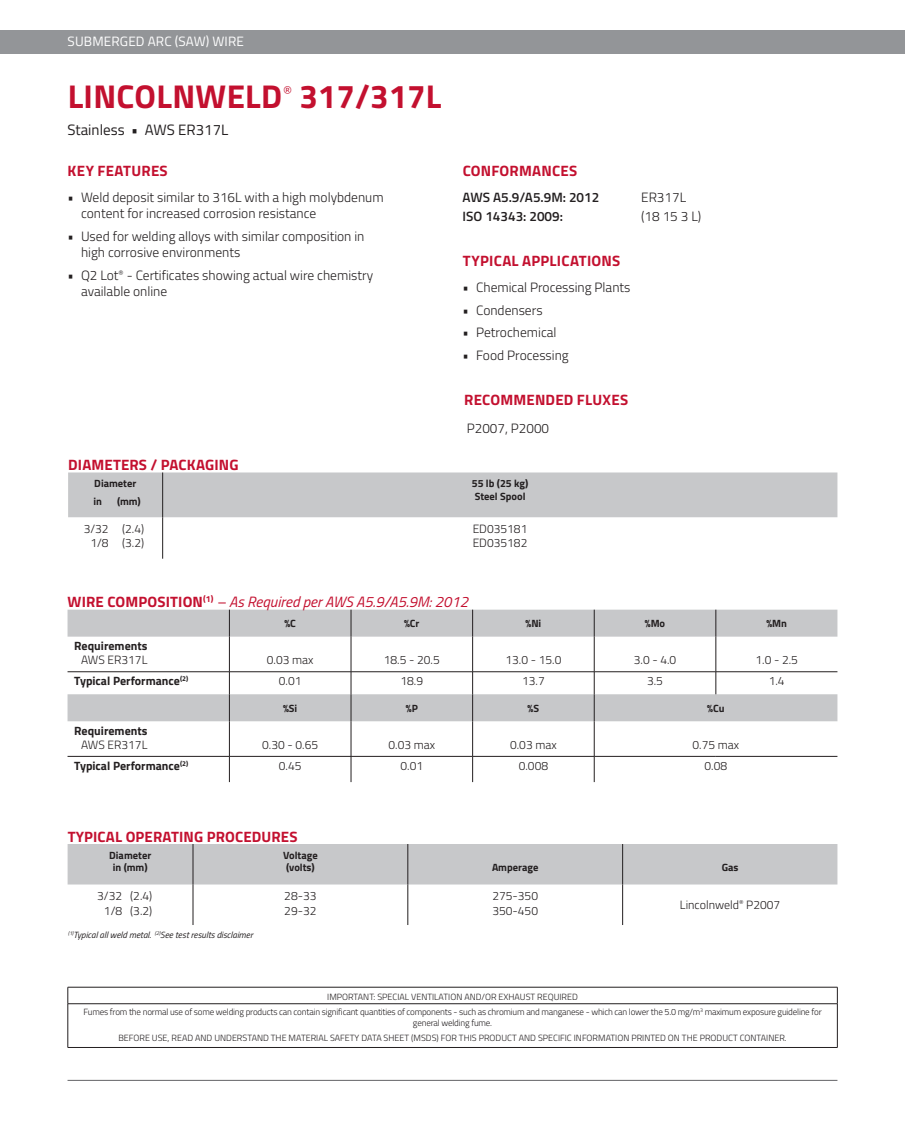
<style>
.page{position:relative;width:905px;height:1134px;background:#fff}
.page>*{position:absolute;margin:0;border:0;box-sizing:border-box;transform-origin:0 0}
.t1{font:700 33px "Titillium";letter-spacing:.01em;color:#c3102f}
.t2{font:700 15px "Titillium";letter-spacing:.01em;color:#c3102f}
.t3{font:italic 15px "Titillium";color:#c3102f}
.t4{font:15px "Titillium";color:#231f20}
.t5{font:300 13.95px "Titillium";color:#c3102f}
.t6{font:300 13.5px/16.2px "Titillium";color:#231f20}
.t7{font:600 13.5px "Titillium";color:#231f20}
.t8{font:13.5px "Titillium";letter-spacing:.01em;color:#fff}
.t9{font:300 12px/14.4px "Titillium";color:#231f20}
.t10{font:700 12px "Titillium";color:#231f20}
.t11{font:700 10.5px/12.6px "Titillium";color:#231f20}
.t12{font:300 9px/15.5px "Titillium";letter-spacing:-.02em;color:#231f20;text-align:center}
.t13{font:300 9px/14.5px "Titillium";color:#231f20;text-align:center}
.t14{font:italic 9px "Titillium";color:#231f20}
.s1{font-weight:700;font-style:normal}
</style>
<div class="page">
<hr style="left:68px;top:1080px;width:769px;height:1px;background:#636366">
<div style="left:0;top:30px;width:904px;height:24px;background:#939598"></div>
<svg style="left:68px;top:610px;width:769px;height:111px"></svg>
<svg style="left:229px;top:610px;width:1px;height:27px"></svg>
<svg style="left:351px;top:610px;width:1px;height:27px"></svg>
<svg style="left:472px;top:610px;width:1px;height:27px"></svg>
<svg style="left:594px;top:610px;width:1px;height:27px"></svg>
<svg style="left:715px;top:610px;width:1px;height:27px"></svg>
<hr style="left:229px;top:637px;width:1px;height:35px;background:#231f20">
<hr style="left:351px;top:637px;width:1px;height:35px;background:#231f20">
<hr style="left:472px;top:637px;width:1px;height:35px;background:#231f20">
<hr style="left:594px;top:637px;width:1px;height:35px;background:#231f20">
<hr style="left:715px;top:637px;width:1px;height:35px;background:#231f20">
<hr style="left:68px;top:672px;width:161px;height:1px;background:#231f20">
<hr style="left:229px;top:672px;width:122px;height:1px;background:#231f20">
<hr style="left:351px;top:672px;width:121px;height:1px;background:#231f20">
<hr style="left:472px;top:672px;width:122px;height:1px;background:#231f20">
<hr style="left:594px;top:672px;width:121px;height:1px;background:#231f20">
<hr style="left:715px;top:672px;width:122px;height:1px;background:#231f20">
<svg style="left:715px;top:672px;width:1px;height:22px"></svg>
<svg style="left:229px;top:672px;width:1px;height:49px"></svg>
<svg style="left:351px;top:672px;width:1px;height:49px"></svg>
<svg style="left:472px;top:672px;width:1px;height:49px"></svg>
<svg style="left:594px;top:672px;width:1px;height:49px"></svg>
<hr style="left:229px;top:721px;width:1px;height:35px;background:#231f20">
<hr style="left:351px;top:721px;width:1px;height:35px;background:#231f20">
<hr style="left:472px;top:721px;width:1px;height:35px;background:#231f20">
<hr style="left:594px;top:721px;width:1px;height:35px;background:#231f20">
<hr style="left:68px;top:756px;width:161px;height:1px;background:#231f20">
<hr style="left:229px;top:756px;width:122px;height:1px;background:#231f20">
<svg style="left:229px;top:756px;width:1px;height:26px"></svg>
<hr style="left:351px;top:756px;width:121px;height:1px;background:#231f20">
<svg style="left:351px;top:756px;width:1px;height:26px"></svg>
<hr style="left:472px;top:756px;width:122px;height:1px;background:#231f20">
<svg style="left:472px;top:756px;width:1px;height:26px"></svg>
<hr style="left:594px;top:756px;width:121px;height:1px;background:#231f20">
<svg style="left:594px;top:756px;width:1px;height:26px"></svg>
<hr style="left:715px;top:756px;width:122px;height:1px;background:#231f20">
<div style="left:68px;top:844px;width:769px;height:41px;background:#c7c8ca"></div>
<hr style="left:193px;top:844px;width:1px;height:41px;background:#231f20">
<hr style="left:407px;top:844px;width:1px;height:41px;background:#231f20">
<hr style="left:622px;top:844px;width:1px;height:41px;background:#231f20">
<hr style="left:193px;top:885px;width:1px;height:40px;background:#231f20">
<hr style="left:407px;top:885px;width:1px;height:40px;background:#231f20">
<hr style="left:622px;top:885px;width:1px;height:40px;background:#231f20">
<div style="left:68px;top:472px;width:769px;height:45px;background:#c7c8ca"></div>
<hr style="left:162px;top:517px;width:1px;height:42px;background:#231f20">
<hr style="left:68px;top:987px;width:769px;height:1px;background:#231f20">
<svg style="left:68px;top:987px;width:1px;height:16px"></svg>
<svg style="left:837px;top:987px;width:1px;height:17px"></svg>
<hr style="left:68px;top:1003px;width:769px;height:1px;background:#231f20">
<hr style="left:68px;top:1004px;width:1px;height:43px;background:#231f20">
<hr style="left:837px;top:1004px;width:1px;height:43px;background:#231f20">
<hr style="left:68px;top:1047px;width:769px;height:1px;background:#231f20">
<p class="t8" style="left:68px;top:32px;width:178px">SUBMERGED ARC (SAW) WIRE</p>
<h1 class="t1" style="left:68px;top:71px;width:216px">LINCOLNWELD</h1>
<p class="t5" style="left:283px;top:81px;width:11px">®</p>
<h1 class="t1" style="left:299px;top:71px;width:143px">317/317L</h1>
<p class="t4" style="left:68px;top:119px;width:162px">Stainless • AWS ER317L</p>
<p class="t2" style="left:68px;top:159px;width:102px">KEY FEATURES</p>
<p class="t6" style="left:81px;top:188px;width:304px;text-indent:-14px">• Weld deposit similar to 316L with a high molybdenum content for increased corrosion resistance</p>
<p class="t6" style="left:81px;top:227px;width:285px;text-indent:-14px">• Used for welding alloys with similar composition in high corrosive environments</p>
<p class="t6" style="left:81px;top:267px;width:294px;text-indent:-13px">• Q2 Lot<sup>®</sup> - Certificates showing actual wire chemistry available online</p>
<p class="t2" style="left:462px;top:159px;width:116px">CONFORMANCES</p>
<p class="t7" style="left:462px;top:187px;width:138px">AWS A5.9/A5.9M: 2012</p>
<p class="t6" style="left:641px;top:188px;width:46px">ER317L</p>
<p class="t7" style="left:462px;top:206px;width:102px">ISO 14343: 2009:</p>
<p class="t6" style="left:641px;top:208px;width:61px">(18 15 3 L)</p>
<p class="t2" style="left:462px;top:249px;width:159px">TYPICAL APPLICATIONS</p>
<p class="t6" style="left:462px;top:278px;width:169px">• Chemical Processing Plants</p>
<p class="t6" style="left:462px;top:301px;width:81px">• Condensers</p>
<p class="t6" style="left:462px;top:324px;width:95px">• Petrochemical</p>
<p class="t6" style="left:462px;top:347px;width:108px">• Food Processing</p>
<p class="t2" style="left:464px;top:389px;width:165px">RECOMMENDED FLUXES</p>
<p class="t6" style="left:467px;top:420px;width:84px">P2007, P2000</p>
<p class="t2" style="left:68px;top:454px;width:172px">DIAMETERS / PACKAGING</p>
<p class="t11" style="left:94px;top:477px;width:44px">Diameter</p>
<p class="t11" style="left:472px;top:477px;width:58px">55 lb (25 kg)<br>Steel Spool</p>
<p class="t11" style="left:93px;top:494px;width:10px">in</p>
<p class="t11" style="left:117px;top:494px;width:25px">(mm)</p>
<p class="t9" style="left:84px;top:521px;width:26px;text-align:center">3/32<br>1/8</p>
<p class="t9" style="left:122px;top:521px;width:23px">(2.4) (3.2)</p>
<p class="t9" style="left:472px;top:521px;width:56px">ED035181<br>ED035182</p>
<p class="t3" style="left:68px;top:591px;width:402px"><span class="s1">WIRE COMPOSITION</span><sup>(1)</sup> – As Required per AWS A5.9/A5.9M: 2012</p>
<p class="t11" style="left:284px;top:617px;width:13px">%C</p>
<p class="t11" style="left:404px;top:617px;width:17px">%Cr</p>
<p class="t11" style="left:525px;top:617px;width:17px">%Ni</p>
<p class="t11" style="left:644px;top:617px;width:22px">%Mo</p>
<p class="t11" style="left:766px;top:617px;width:22px">%Mn</p>
<p class="t10" style="left:74px;top:637px;width:75px">Requirements</p>
<p class="t9" style="left:81px;top:652px;width:68px">AWS ER317L</p>
<p class="t9" style="left:267px;top:652px;width:48px">0.03 max</p>
<p class="t9" style="left:384px;top:652px;width:57px">18.5 - 20.5</p>
<p class="t9" style="left:505px;top:652px;width:57px">13.0 - 15.0</p>
<p class="t9" style="left:633px;top:652px;width:44px">3.0 - 4.0</p>
<p class="t9" style="left:755px;top:652px;width:44px">1.0 - 2.5</p>
<p class="t10" style="left:74px;top:672px;width:115px">Typical Performance<sup>(2)</sup></p>
<p class="t9" style="left:279px;top:673px;width:24px">0.01</p>
<p class="t9" style="left:400px;top:673px;width:24px">18.9</p>
<p class="t9" style="left:522px;top:673px;width:24px">13.7</p>
<p class="t9" style="left:647px;top:673px;width:17px">3.5</p>
<p class="t9" style="left:768px;top:673px;width:17px">1.4</p>
<p class="t11" style="left:283px;top:701px;width:16px">%Si</p>
<p class="t11" style="left:406px;top:701px;width:14px">%P</p>
<p class="t11" style="left:527px;top:701px;width:13px">%S</p>
<p class="t11" style="left:707px;top:701px;width:19px">%Cu</p>
<p class="t10" style="left:74px;top:721px;width:75px">Requirements</p>
<p class="t9" style="left:81px;top:737px;width:68px">AWS ER317L</p>
<p class="t9" style="left:262px;top:737px;width:57px">0.30 - 0.65</p>
<p class="t9" style="left:388px;top:737px;width:48px">0.03 max</p>
<p class="t9" style="left:510px;top:737px;width:48px">0.03 max</p>
<p class="t9" style="left:692px;top:737px;width:48px">0.75 max</p>
<p class="t10" style="left:74px;top:756px;width:115px">Typical Performance<sup>(2)</sup></p>
<p class="t9" style="left:279px;top:758px;width:24px">0.45</p>
<p class="t9" style="left:400px;top:758px;width:24px">0.01</p>
<p class="t9" style="left:518px;top:758px;width:31px">0.008</p>
<p class="t9" style="left:704px;top:758px;width:24px">0.08</p>
<p class="t2" style="left:68px;top:825px;width:231px">TYPICAL OPERATING PROCEDURES</p>
<p class="t11" style="left:109px;top:848px;width:44px;text-align:center">Diameter in (mm)</p>
<p class="t11" style="left:283px;top:848px;width:36px">Voltage (volts)</p>
<p class="t11" style="left:492px;top:861px;width:48px">Amperage</p>
<p class="t11" style="left:721px;top:861px;width:18px">Gas</p>
<p class="t9" style="left:97px;top:888px;width:26px;text-align:center">3/32<br>1/8</p>
<p class="t9" style="left:130px;top:888px;width:23px">(2.4) (3.2)</p>
<p class="t9" style="left:284px;top:888px;width:34px">28-33<br>29-32</p>
<p class="t9" style="left:492px;top:888px;width:47px">275-350<br>350-450</p>
<p class="t9" style="left:680px;top:897px;width:102px">Lincolnweld<sup>®</sup> P2007</p>
<p class="t14" style="left:68px;top:929px;width:186px"><sup>(1)</sup>Typical all weld metal. <sup>(2)</sup>See test results disclaimer</p>
<p class="t12" style="left:83px;top:989px;width:739px">IMPORTANT: SPECIAL VENTILATION AND/OR EXHAUST REQUIRED<br>Fumes from the normal use of some welding products can contain significant quantities of components - such as chromium and manganese - which can lower the 5.0 mg/m<sup>3</sup> maximum exposure guideline for</p>
<p class="t13" style="left:118px;top:1015px;width:670px">general welding fume.<br>BEFORE USE, READ AND UNDERSTAND THE MATERIAL SAFETY DATA SHEET (MSDS) FOR THIS PRODUCT AND SPECIFIC INFORMATION PRINTED ON THE PRODUCT CONTAINER.</p>
</div>
